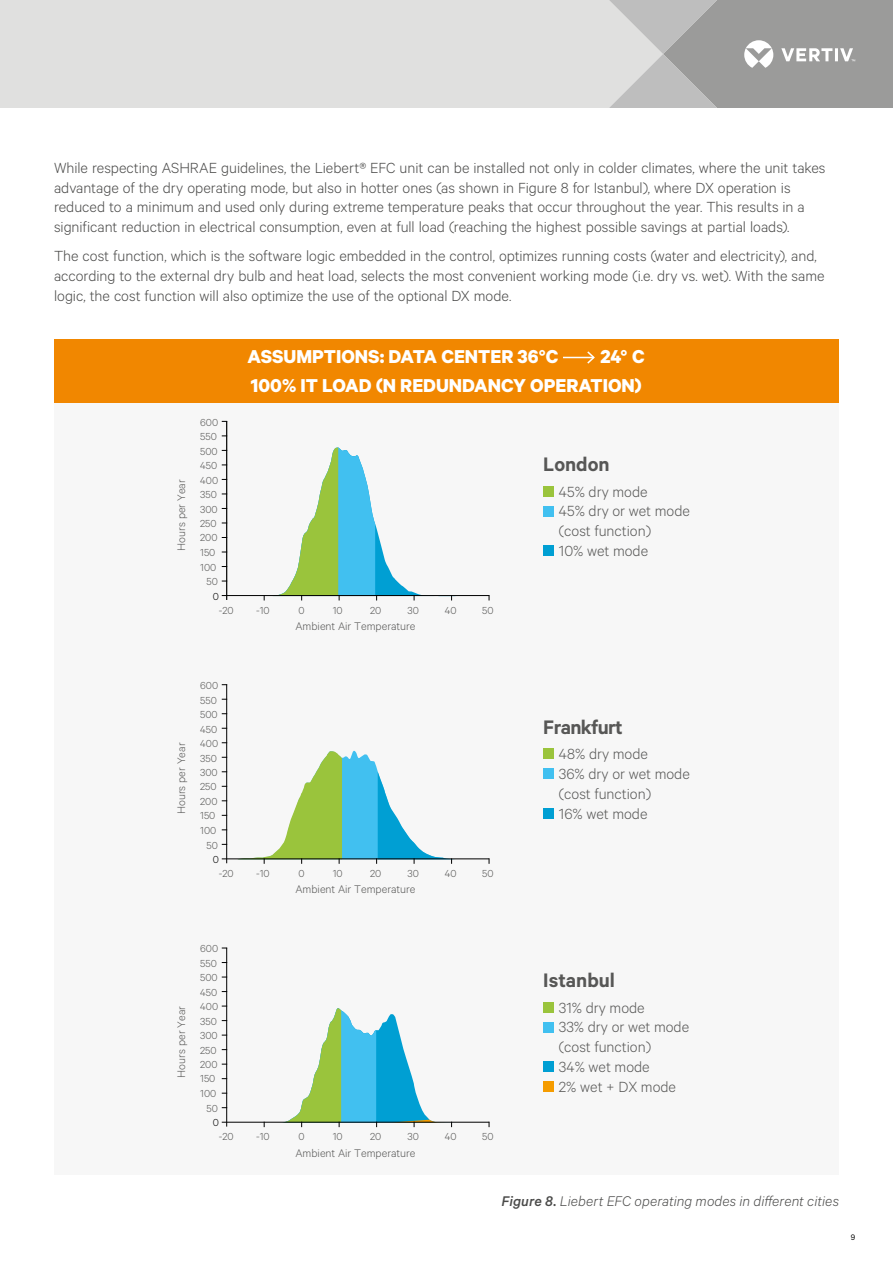
<style>
.page{position:relative;width:893px;height:1263px;background:#fff}
.page>*{position:absolute;margin:0;border:0;box-sizing:border-box;transform-origin:0 0}
.t1{font:600 22.05px "Calibre";color:#575756}
.t2{font:600 22.05px "Calibre";letter-spacing:-.03em;color:#575756}
.t3{font:700 21px/29.4px "Calibre";color:#fff;text-align:right}
.t4{font:300 16.5px/19.8px "Calibre";color:#4a4a49}
.t5{font:300 16.5px/19.8px "Calibre";color:#575756}
.t6{font:italic 300 13.5px "Calibre";letter-spacing:.005em;color:#4a4a49}
.t7{font:300 12.45px "Calibre";color:#575756}
.t8{font:300 11.4px/14.5px "Calibre";color:#575756;text-align:center}
.t9{font:300 11.4px "Calibre";color:#000}
.t10{font:9px "Calibre";color:#000}
.s1{font-weight:500}
</style>
<div class="page">
<div style="left:0;top:0;width:588px;height:108px;background:#e0e0df"></div>
<svg style="left:588px;top:0;width:305px;height:108px;background:#afafae"></svg>
<div style="left:54px;top:395px;width:785px;height:780px;background:#f7f7f7"></div>
<div style="left:543px;top:486px;width:11px;height:10px;background:#9ac43c"></div>
<div style="left:543px;top:506px;width:11px;height:10px;background:#41c0f0"></div>
<div style="left:543px;top:546px;width:11px;height:10px;background:#009fd3"></div>
<div style="left:543px;top:749px;width:11px;height:10px;background:#9ac43c"></div>
<div style="left:543px;top:768px;width:11px;height:11px;background:#41c0f0"></div>
<div style="left:543px;top:808px;width:11px;height:11px;background:#009fd3"></div>
<div style="left:543px;top:1002px;width:11px;height:10px;background:#9ac43c"></div>
<div style="left:543px;top:1022px;width:11px;height:10px;background:#41c0f0"></div>
<div style="left:543px;top:1062px;width:11px;height:10px;background:#009fd3"></div>
<div style="left:543px;top:1081px;width:11px;height:11px;background:#f59c00"></div>
<hr style="left:226px;top:421px;width:1px;height:179px;background:#000">
<hr style="left:222px;top:595px;width:267px;height:1px;background:#000">
<svg style="left:260px;top:447px;width:195px;height:153px"></svg>
<hr style="left:226px;top:684px;width:1px;height:179px;background:#000">
<hr style="left:222px;top:858px;width:267px;height:1px;background:#000">
<svg style="left:237px;top:750px;width:224px;height:114px"></svg>
<hr style="left:226px;top:948px;width:1px;height:178px;background:#000">
<hr style="left:222px;top:1122px;width:267px;height:1px;background:#000">
<svg style="left:264px;top:1008px;width:190px;height:119px"></svg>
<div style="left:54px;top:339px;width:785px;height:64px;background:#f18700"></div>
<hr style="left:563px;top:357px;width:31px;height:1px;background:#fff">
<svg style="left:586px;top:351px;width:9px;height:13px"></svg>
<p class="t4" style="left:54px;top:157px;width:773px">While respecting ASHRAE guidelines, the Liebert® EFC unit can be installed not only in colder climates, where the unit takes advantage of the dry operating mode, but also in hotter ones (as shown in Figure 8 for Istanbul), where DX operation is reduced to a minimum and used only during extreme temperature peaks that occur throughout the year. This results in a significant reduction in electrical consumption, even at full load (reaching the highest possible savings at partial loads).</p>
<p class="t4" style="left:54px;top:245px;width:772px">The cost function, which is the software logic embedded in the control, optimizes running costs (water and electricity), and, according to the external dry bulb and heat load, selects the most convenient working mode (i.e. dry vs. wet). With the same logic, the cost function will also optimize the use of the optional DX mode.</p>
<p class="t7" style="left:174px;top:551px;width:73px;rotate:-90deg">Hours per Year</p>
<p class="t8" style="left:200px;top:414px;width:20px">600<br>550<br>500<br>450<br>400<br>350<br>300<br>250<br>200<br>150<br>100<br>50</p>
<p class="t9" style="left:213px;top:590px;width:8px">0</p>
<p class="t3" style="left:247px;top:341px;width:312px">ASSUMPTIONS: DATA CENTER 36°C</p>
<p class="t3" style="left:251px;top:341px;width:395px">24° C<br>100% IT LOAD (N REDUNDANCY OPERATION)</p>
<h1 class="t1" style="left:543px;top:451px;width:68px">London</h1>
<p class="t5" style="left:559px;top:481px;width:133px">45% dry mode<br>45% dry or wet mode (cost function)<br>10% wet mode</p>
<p class="t8" style="left:219px;top:602px;width:16px">-20</p>
<p class="t8" style="left:256px;top:602px;width:15px">-10</p>
<p class="t8" style="left:298px;top:602px;width:8px">0</p>
<p class="t8" style="left:333px;top:602px;width:11px">10</p>
<p class="t8" style="left:370px;top:602px;width:13px">20</p>
<p class="t8" style="left:407px;top:602px;width:13px">30</p>
<p class="t8" style="left:445px;top:602px;width:13px">40</p>
<p class="t8" style="left:482px;top:602px;width:13px">50</p>
<p class="t7" style="left:295px;top:619px;width:122px">Ambient Air Temperature</p>
<p class="t7" style="left:174px;top:814px;width:73px;rotate:-90deg">Hours per Year</p>
<p class="t8" style="left:200px;top:678px;width:20px">600<br>550<br>500<br>450<br>400<br>350<br>300<br>250<br>200<br>150<br>100<br>50</p>
<p class="t9" style="left:213px;top:853px;width:8px">0</p>
<p class="t8" style="left:219px;top:866px;width:16px">-20</p>
<p class="t8" style="left:256px;top:866px;width:15px">-10</p>
<p class="t8" style="left:298px;top:866px;width:8px">0</p>
<p class="t8" style="left:333px;top:866px;width:11px">10</p>
<p class="t8" style="left:370px;top:866px;width:13px">20</p>
<p class="t8" style="left:407px;top:866px;width:13px">30</p>
<p class="t8" style="left:445px;top:866px;width:13px">40</p>
<p class="t8" style="left:482px;top:866px;width:13px">50</p>
<p class="t7" style="left:295px;top:882px;width:122px">Ambient Air Temperature</p>
<h1 class="t2" style="left:543px;top:714px;width:81px">Frankfurt</h1>
<p class="t5" style="left:559px;top:743px;width:132px">48% dry mode<br>36% dry or wet mode (cost function)<br>16% wet mode</p>
<p class="t7" style="left:174px;top:1078px;width:73px;rotate:-90deg">Hours per Year</p>
<p class="t8" style="left:200px;top:941px;width:20px">600<br>550<br>500<br>450<br>400<br>350<br>300<br>250<br>200<br>150<br>100<br>50</p>
<p class="t9" style="left:213px;top:1116px;width:8px">0</p>
<p class="t8" style="left:219px;top:1129px;width:16px">-20</p>
<p class="t8" style="left:256px;top:1129px;width:15px">-10</p>
<p class="t8" style="left:298px;top:1129px;width:8px">0</p>
<p class="t8" style="left:333px;top:1129px;width:11px">10</p>
<p class="t8" style="left:370px;top:1129px;width:13px">20</p>
<p class="t8" style="left:407px;top:1129px;width:13px">30</p>
<p class="t8" style="left:445px;top:1129px;width:13px">40</p>
<p class="t8" style="left:482px;top:1129px;width:13px">50</p>
<p class="t7" style="left:295px;top:1145px;width:122px">Ambient Air Temperature</p>
<h1 class="t1" style="left:543px;top:967px;width:73px">Istanbul</h1>
<p class="t5" style="left:559px;top:997px;width:132px">31% dry mode<br>33% dry or wet mode (cost function)<br>34% wet mode<br>2% wet + DX mode</p>
<p class="t6" style="left:502px;top:1191px;width:339px"><span class="s1">Figure 8.</span> Liebert EFC operating modes in different cities</p>
<p class="t10" style="left:851px;top:1232px;width:6px">9</p>
</div>
